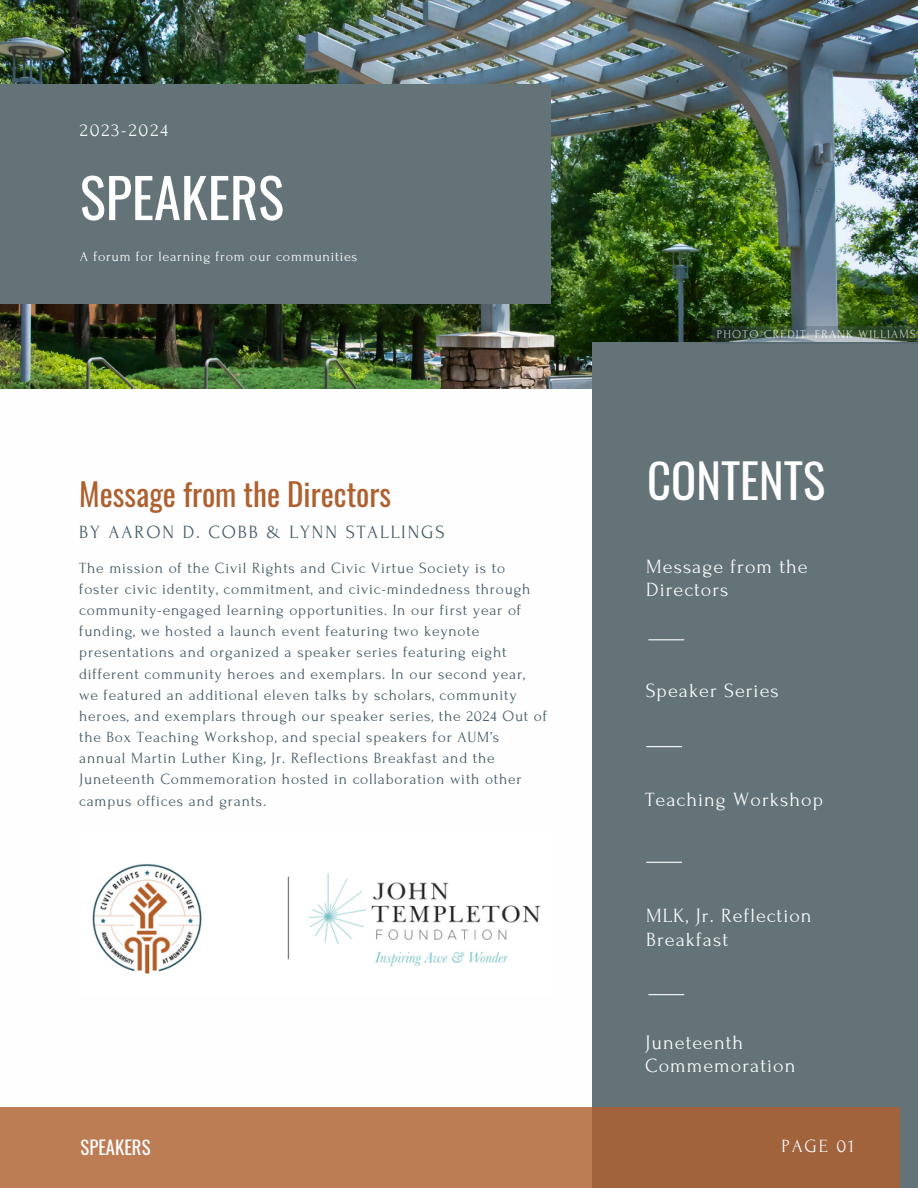
<style>
.page{position:relative;width:918px;height:1188px;background:#fff}
.page>*{position:absolute;margin:0;border:0;box-sizing:border-box;transform-origin:0 0}
.t1{font:54.45px "Oswald";color:#fefefe}
.t2{font:46.65px "Oswald";color:#fefefe}
.t3{font:31.2px "Oswald";color:#ae602f}
.t4{font:20.1px/23.7px "Forum";letter-spacing:.05em;color:#fafafa}
.t5{font:18.6px "Forum";letter-spacing:.1em;color:#435967}
.t6{font:18.6px "Forum";letter-spacing:.1em;color:#fafafa}
.t7{font:18.6px "Oswald";color:#fefefe}
.t8{font:15.6px/21.1px "Forum";letter-spacing:.05em;color:#435967}
.t9{font:14.25px "Forum";letter-spacing:.05em;color:#fafafa}
.t10{font:12px "Forum";letter-spacing:.1em;color:#feffff}
</style>
<div class="page">
<img style="left:0;top:0;width:918px;height:389px">
<div style="left:593px;top:342px;width:325px;height:846px;background:#637378"></div>
<div style="left:0;top:84px;width:550px;height:219px;background:#637378"></div>
<svg style="left:0;top:1107px;width:900px;height:81px;background:#b2734b"></svg>
<img style="left:92px;top:864px;width:449px;height:110px">
<svg style="left:712px;top:326px;width:206px;height:17px;background:#536759"></svg>
<hr style="left:648px;top:639px;width:36px;height:1px;background:#fcfcfc">
<hr style="left:646px;top:746px;width:36px;height:1px;background:#fcfcfc">
<hr style="left:646px;top:862px;width:36px;height:1px;background:#fcfcfc">
<hr style="left:648px;top:994px;width:36px;height:1px;background:#fcfcfc">
<p class="t6" style="left:80px;top:120px;width:90px">2023-2024</p>
<h1 class="t1" style="left:80px;top:155px;width:206px">SPEAKERS</h1>
<p class="t9" style="left:80px;top:249px;width:279px">A forum for learning from our communities</p>
<h5 class="t3" style="left:79px;top:470px;width:313px">Message from the Directors</h5>
<h5 class="t5" style="left:79px;top:522px;width:367px">BY AARON D. COBB &amp; LYNN STALLINGS</h5>
<h3 class="t8" style="left:79px;top:557px;width:470px">The mission of the Civil Rights and Civic Virtue Society is to foster civic identity, commitment, and civic-mindedness through community-engaged learning opportunities. In our first year of funding, we hosted a launch event featuring two keynote presentations and organized a speaker series featuring eight different community heroes and exemplars. In our second year, we featured an additional eleven talks by scholars, community heroes, and exemplars through our speaker series, the 2024 Out of the Box Teaching Workshop, and special speakers for AUM’s annual Martin Luther King, Jr. Reflections Breakfast and the Juneteenth Commemoration hosted in collaboration with other campus offices and grants.</h3>
<p class="t10" style="left:717px;top:328px;width:200px">PHOTO CREDIT: FRANK WILLIAMS</p>
<h2 class="t2" style="left:647px;top:445px;width:180px">CONTENTS</h2>
<h5 class="t4" style="left:646px;top:555px;width:163px">Message from the<br>Directors</h5>
<h4 class="t4" style="left:646px;top:679px;width:135px">Speaker Series</h4>
<h6 class="t4" style="left:645px;top:788px;width:179px">Teaching Workshop</h6>
<p class="t4" style="left:646px;top:905px;width:167px">MLK, Jr. Reflection<br>Breakfast</p>
<h4 class="t4" style="left:645px;top:1031px;width:152px">Juneteenth<br>Commemoration</h4>
<h5 class="t7" style="left:81px;top:1133px;width:71px">SPEAKERS</h5>
<h5 class="t6" style="left:781px;top:1136px;width:74px">PAGE 01</h5>
</div>
